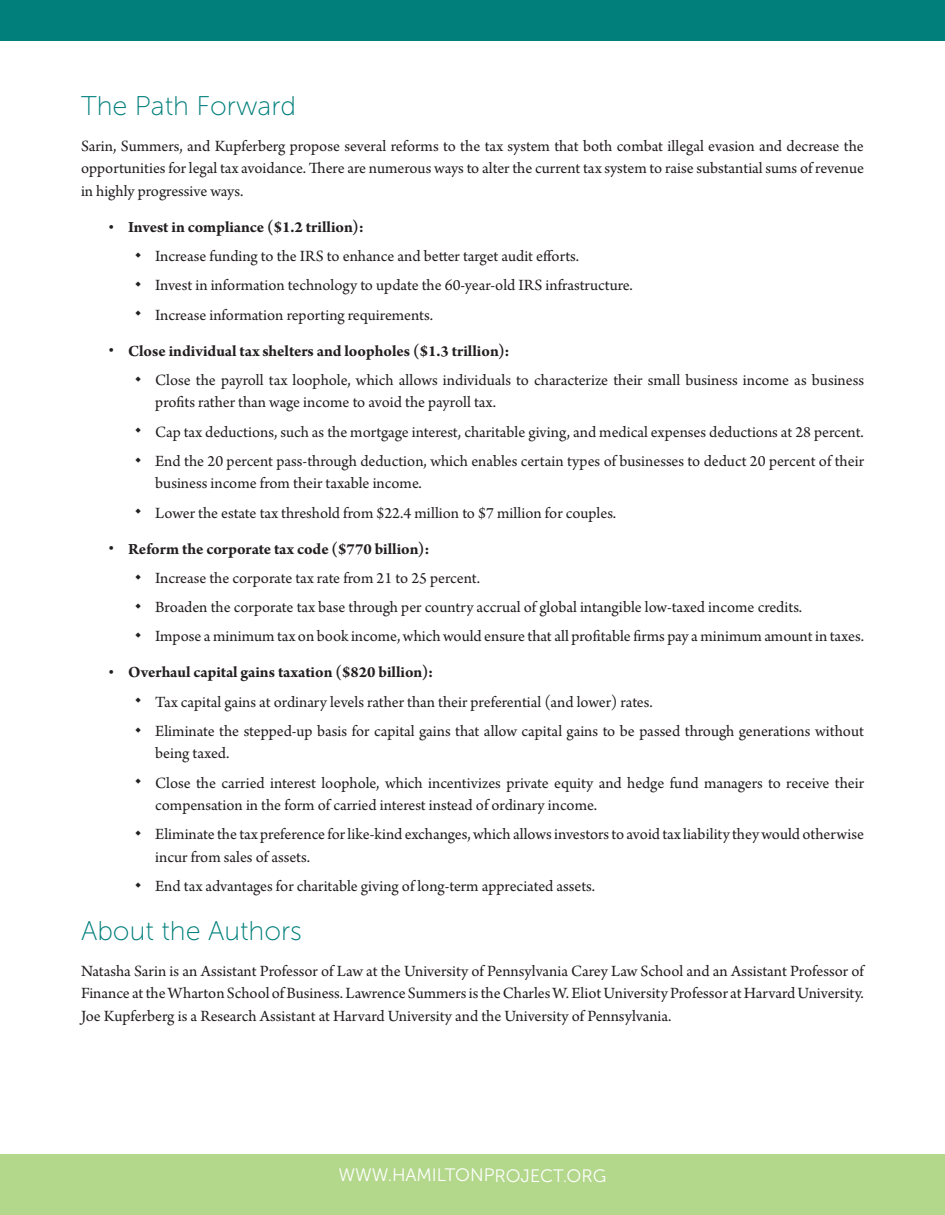
<style>
.page{position:relative;width:945px;height:1215px;background:#fff}
.page>*{position:absolute;margin:0;border:0;box-sizing:border-box;transform-origin:0 0}
.t1{font:27px "Museo Sans 100";color:#007f7b}
.t2{font:18px "Museo Sans 300";letter-spacing:-.005em;color:#fff}
.Body{font:16.5px/22.5px "Arno Pro";color:#231f20}
.t3{font:700 16.5px "Arno Pro";color:#231f20}
.s1{font-weight:400}
</style>
<div class="page">
<div style="left:0;top:1154px;width:945px;height:61px;background:#b3d78b"></div>
<div style="left:0;top:0;width:945px;height:40px;background:#007f7b"></div>
<p class="t1" style="left:81px;top:91px;width:216px">The Path Forward</p>
<p class="Body" style="left:81px;top:135px;width:785px;text-align:justify">Sarin, Summers, and Kupferberg propose several reforms to the tax system that both combat illegal evasion and decrease the opportunities for legal tax avoidance. There are numerous ways to alter the current tax system to raise substantial sums of revenue in highly progressive ways.</p>
<p class="t3" style="left:108px;top:217px;width:257px"><span class="s1">•</span> Invest in compliance ($1.2 trillion):</p>
<p class="Body" style="left:135px;top:246px;width:446px">◆ Increase funding to the IRS to enhance and better target audit efforts.</p>
<p class="Body" style="left:135px;top:275px;width:499px">◆ Invest in information technology to update the 60-year-old IRS infrastructure.</p>
<p class="Body" style="left:135px;top:304px;width:300px">◆ Increase information reporting requirements.</p>
<p class="t3" style="left:108px;top:341px;width:403px"><span class="s1">•</span> Close individual tax shelters and loopholes ($1.3 trillion):</p>
<p class="Body" style="left:155px;top:369px;width:710px;text-indent:-20px">◆ Close the payroll tax loophole, which allows individuals to characterize their small business income as business profits rather than wage income to avoid the payroll tax.</p>
<p class="Body" style="left:135px;top:421px;width:730px">◆ Cap tax deductions, such as the mortgage interest, charitable giving, and medical expenses deductions at 28 percent.</p>
<p class="Body" style="left:155px;top:450px;width:710px;text-indent:-20px">◆ End the 20 percent pass-through deduction, which enables certain types of businesses to deduct 20 percent of their business income from their taxable income.</p>
<p class="Body" style="left:135px;top:502px;width:483px">◆ Lower the estate tax threshold from $22.4 million to $7 million for couples.</p>
<p class="t3" style="left:108px;top:539px;width:323px"><span class="s1">•</span> Reform the corporate tax code ($770 billion):</p>
<p class="Body" style="left:135px;top:567px;width:347px">◆ Increase the corporate tax rate from 21 to 25 percent.</p>
<p class="Body" style="left:135px;top:597px;width:669px">◆ Broaden the corporate tax base through per country accrual of global intangible low-taxed income credits.</p>
<p class="Body" style="left:135px;top:626px;width:731px">◆ Impose a minimum tax on book income, which would ensure that all profitable firms pay a minimum amount in taxes.</p>
<p class="t3" style="left:108px;top:663px;width:327px"><span class="s1">•</span> Overhaul capital gains taxation ($820 billion):</p>
<p class="Body" style="left:135px;top:691px;width:519px">◆ Tax capital gains at ordinary levels rather than their preferential (and lower) rates.</p>
<p class="Body" style="left:155px;top:720px;width:710px;text-indent:-20px">◆ Eliminate the stepped-up basis for capital gains that allow capital gains to be passed through generations without being taxed.</p>
<p class="Body" style="left:155px;top:772px;width:710px;text-indent:-20px">◆ Close the carried interest loophole, which incentivizes private equity and hedge fund managers to receive their compensation in the form of carried interest instead of ordinary income.</p>
<p class="Body" style="left:155px;top:824px;width:710px;text-indent:-20px">◆ Eliminate the tax preference for like-kind exchanges, which allows investors to avoid tax liability they would otherwise incur from sales of assets.</p>
<p class="Body" style="left:135px;top:876px;width:462px">◆ End tax advantages for charitable giving of long-term appreciated assets.</p>
<p class="t1" style="left:81px;top:916px;width:223px">About the Authors</p>
<p class="Body" style="left:81px;top:960px;width:785px;text-align:justify">Natasha Sarin is an Assistant Professor of Law at the University of Pennsylvania Carey Law School and an Assistant Professor of Finance at the Wharton School of Business. Lawrence Summers is the Charles W. Eliot University Professor at Harvard University.<br>Joe Kupferberg is a Research Assistant at Harvard University and the University of Pennsylvania.</p>
<p class="t2" style="left:339px;top:1166px;width:269px">WWW.HAMILTONPROJECT.ORG</p>
</div>
